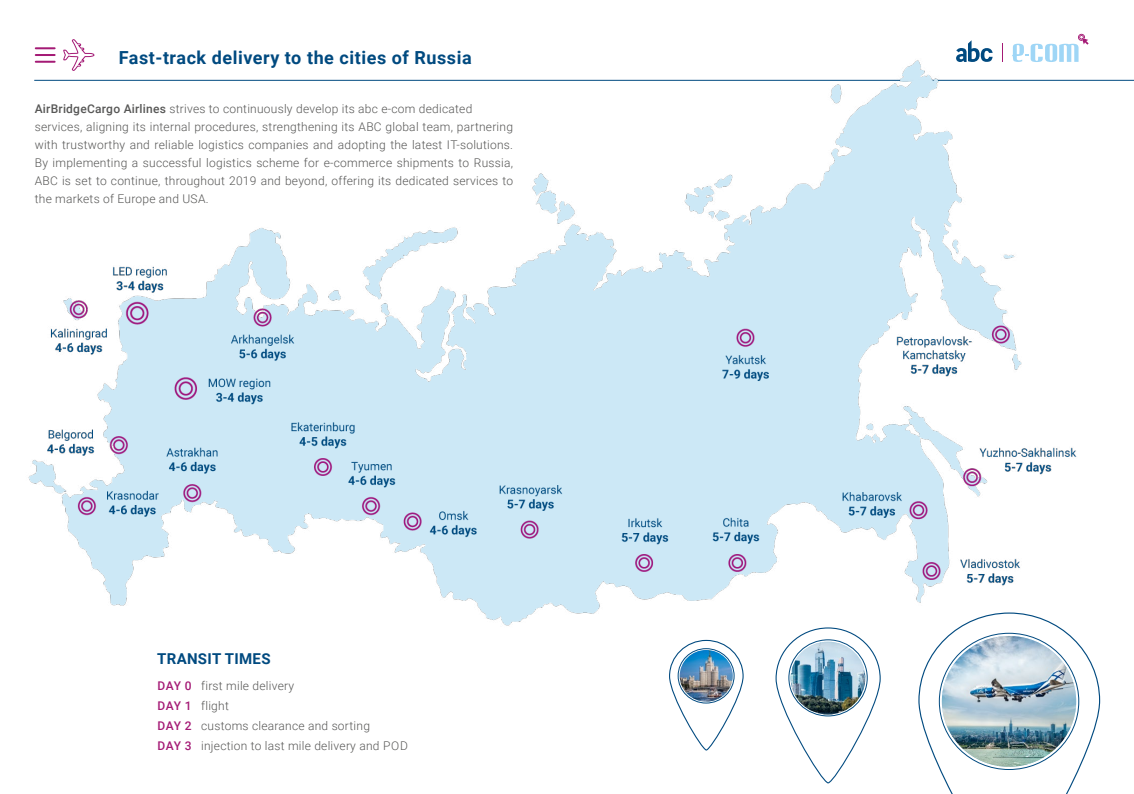
<style>
.page{position:relative;width:1134px;height:794px;background:#fff}
.page>*{position:absolute;margin:0;border:0;box-sizing:border-box;transform-origin:0 0}
.t1{font:700 18px "Roboto";letter-spacing:.03em;color:#004a80}
.t2{font:700 15px "Roboto";letter-spacing:.02em;color:#004a80}
.t3{font:300 12px/18px "Roboto";letter-spacing:.02em;color:#575756}
.s1{font-weight:500}
.s2{font-weight:500;color:#a41a75}
</style>
<div class="page">
<hr style="left:34px;top:80px;width:1100px;height:1px;background:#004a80">
<svg style="left:918px;top:669px;width:183px;height:125px"></svg>
<svg style="left:775px;top:669px;width:106px;height:115px"></svg>
<img style="left:791px;top:669px;width:74px;height:45px">
<svg style="left:669px;top:669px;width:75px;height:82px"></svg>
<img style="left:680px;top:669px;width:53px;height:32px">
<div style="left:678px;top:648px;width:56px;height:55px;border:1px solid #004a80;border-radius:50%"></div>
<img style="left:28px;top:33px;width:1066px;height:636px">
<img style="left:942px;top:636px;width:134px;height:131px">
<h1 class="t1" style="left:119px;top:45px;width:354px">Fast-track delivery to the cities of Russia</h1>
<p class="t3" style="left:35px;top:99px;width:480px"><span class="s1">AirBridgeCargo Airlines</span> strives to continuously develop its abc e-com dedicated services, aligning its internal procedures, strengthening its ABC global team, partnering with trustworthy and reliable logistics companies and adopting the latest IT-solutions.<br>By implementing a successful logistics scheme for e-commerce shipments to Russia, ABC is set to continue, throughout 2019 and beyond, offering its dedicated services to the markets of Europe and USA.</p>
<p class="t2" style="left:157px;top:648px;width:115px">TRANSIT TIMES</p>
<p class="t3" style="left:157px;top:675px;width:252px;line-height:20px"><span class="s2">DAY 0</span> first mile delivery<br><span class="s2">DAY 1</span> flight<br><span class="s2">DAY 2</span> customs clearance and sorting<br><span class="s2">DAY 3</span> injection to last mile delivery and POD</p>
</div>
